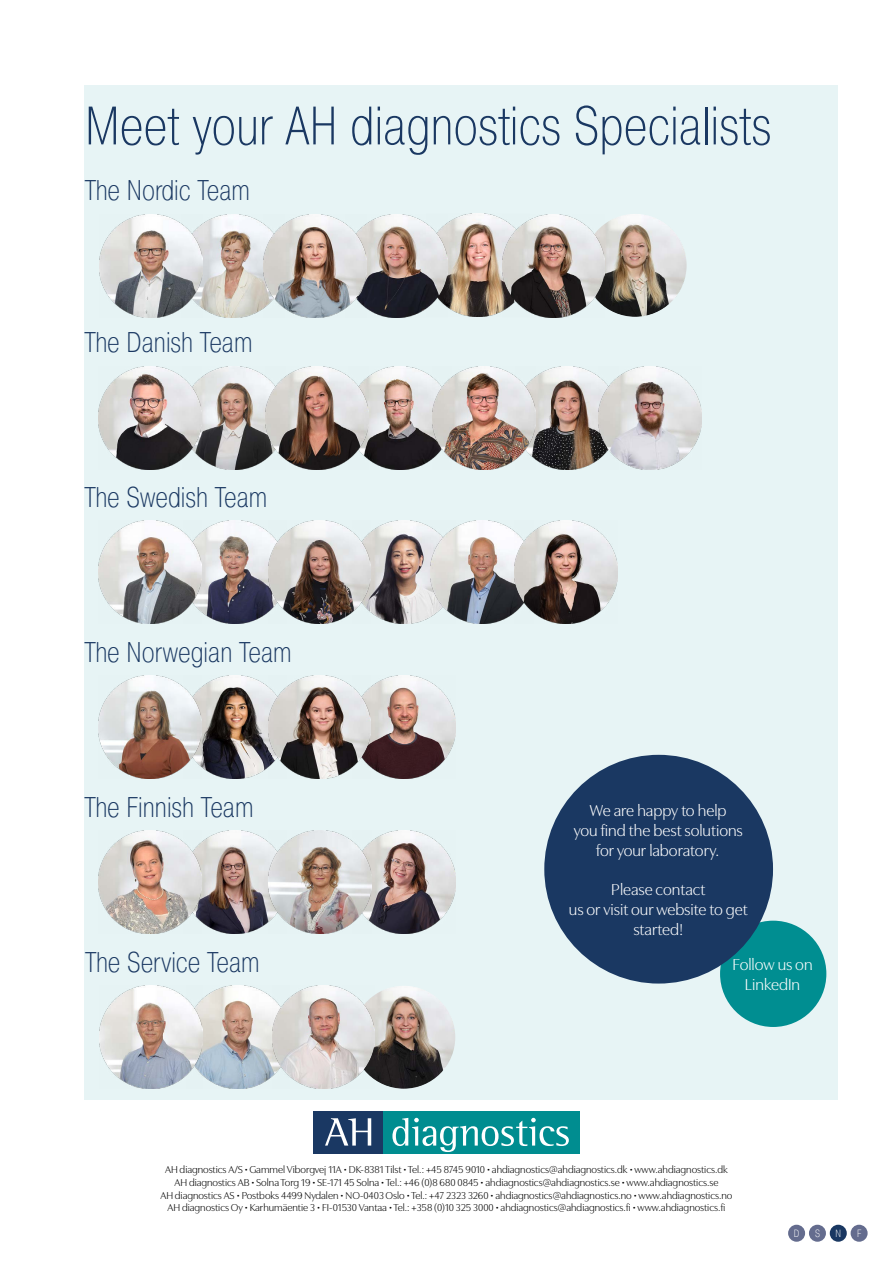
<style>
.page{position:relative;width:893px;height:1263px;background:#fff}
.page>*{position:absolute;margin:0;border:0;box-sizing:border-box;transform-origin:0 0}
.t1{font:200 54px "Pragmatica Cond";color:#1a3862}
.t2{font:200 28.5px "Pragmatica Cond";color:#1a3862}
.t3{font:16.5px/19.8px "Utile Display";color:#fff;text-align:center}
.t4{font:10.5px/12.6px "Utile Display";color:#000;text-align:center}
.t5{font:200 10.5px "Pragmatica Cond";color:#fff}
</style>
<div class="page">
<div style="left:383px;top:1111px;width:196px;height:43px;background:#008d90"></div>
<div style="left:314px;top:1111px;width:69px;height:43px;background:#1a3863"></div>
<svg style="left:325px;top:1118px;width:46px;height:27px"></svg>
<svg style="left:392px;top:1118px;width:177px;height:34px"></svg>
<div style="left:830px;top:1225px;width:17px;height:17px;background:#1a3862;border-radius:50%"></div>
<div style="left:851px;top:1225px;width:17px;height:17px;background:#646c8e;border-radius:50%"></div>
<div style="left:809px;top:1225px;width:17px;height:17px;background:#646c8e;border-radius:50%"></div>
<div style="left:788px;top:1225px;width:17px;height:17px;background:#646c8e;border-radius:50%"></div>
<div style="left:84px;top:85px;width:754px;height:1014px;background:#e7f4f5"></div>
<div style="left:720px;top:921px;width:106px;height:106px;background:#008e91;border-radius:50%"></div>
<div style="left:544px;top:755px;width:229px;height:228px;background:#1a3862;border-radius:50%"></div>
<img style="left:202px;top:986px;width:70px;height:103px">
<img style="left:99px;top:986px;width:103px;height:103px">
<img style="left:352px;top:986px;width:103px;height:103px;border-radius:51px">
<img style="left:272px;top:986px;width:103px;height:103px">
<img style="left:371px;top:676px;width:85px;height:103px">
<img style="left:202px;top:676px;width:66px;height:103px">
<img style="left:268px;top:676px;width:103px;height:103px">
<img style="left:99px;top:676px;width:103px;height:103px">
<img style="left:371px;top:830px;width:85px;height:103px">
<img style="left:202px;top:830px;width:66px;height:103px">
<img style="left:268px;top:830px;width:103px;height:103px">
<img style="left:99px;top:830px;width:103px;height:103px">
<img style="left:202px;top:366px;width:63px;height:103px">
<img style="left:99px;top:366px;width:103px;height:103px">
<img style="left:368px;top:366px;width:64px;height:103px">
<img style="left:535px;top:366px;width:64px;height:103px">
<img style="left:432px;top:366px;width:103px;height:103px">
<img style="left:599px;top:366px;width:103px;height:103px">
<img style="left:265px;top:366px;width:103px;height:103px">
<img style="left:448px;top:214px;width:54px;height:103px">
<img style="left:203px;top:214px;width:60px;height:103px">
<img style="left:366px;top:214px;width:82px;height:103px">
<img style="left:100px;top:214px;width:103px;height:103px">
<img style="left:263px;top:214px;width:103px;height:103px">
<img style="left:584px;top:214px;width:103px;height:103px;border-radius:51px">
<img style="left:502px;top:214px;width:103px;height:103px">
<img style="left:371px;top:521px;width:60px;height:103px">
<img style="left:202px;top:521px;width:66px;height:103px">
<img style="left:431px;top:521px;width:83px;height:103px">
<img style="left:99px;top:521px;width:103px;height:103px">
<img style="left:268px;top:521px;width:103px;height:103px">
<img style="left:514px;top:521px;width:103px;height:103px">
<h1 class="t1" style="left:85px;top:94px;width:688px">Meet your AH diagnostics Specialists</h1>
<h2 class="t2" style="left:85px;top:174px;width:167px">The Nordic Team</h2>
<h2 class="t2" style="left:84px;top:326px;width:170px">The Danish Team</h2>
<h2 class="t2" style="left:84px;top:481px;width:185px">The Swedish Team</h2>
<h2 class="t2" style="left:84px;top:635px;width:209px">The Norwegian Team</h2>
<h2 class="t2" style="left:84px;top:790px;width:171px">The Finnish Team</h2>
<h2 class="t2" style="left:85px;top:945px;width:176px">The Service Team</h2>
<h3 class="t3" style="left:574px;top:799px;width:171px">We are happy to help<br>you find the best solutions for your laboratory.</h3>
<h3 class="t3" style="left:569px;top:878px;width:180px">Please contact<br>us or visit our website to get started!</h3>
<h3 class="t3" style="left:732px;top:953px;width:82px">Follow us on<br>LinkedIn</h3>
<p class="t4" style="left:160px;top:1162px;width:574px">AH diagnostics A/S • Gammel Viborgvej 11A • DK-8381 Tilst • Tel.: +45 8745 9010 • ahdiagnostics@ahdiagnostics.dk • www.ahdiagnostics.dk AH diagnostics AB • Solna Torg 19 • SE-171 45 Solna • Tel.: +46 (0)8 680 0845 • ahdiagnostics@ahdiagnostics.se • www.ahdiagnostics.se<br>AH diagnostics AS • Postboks 4499 Nydalen • NO-0403 Oslo • Tel.: +47 2323 3260 • ahdiagnostics@ahdiagnostics.no • www.ahdiagnostics.no AH diagnostics Oy • Karhumäentie 3 • FI-01530 Vantaa • Tel.: +358 (0)10 325 3000 • ahdiagnostics@ahdiagnostics.fi • www.ahdiagnostics.fi</p>
<p class="t5" style="left:794px;top:1227px;width:7px">D</p>
<p class="t5" style="left:815px;top:1227px;width:6px">S</p>
<p class="t5" style="left:835px;top:1227px;width:7px">N</p>
<p class="t5" style="left:857px;top:1227px;width:6px">F</p>
</div>
